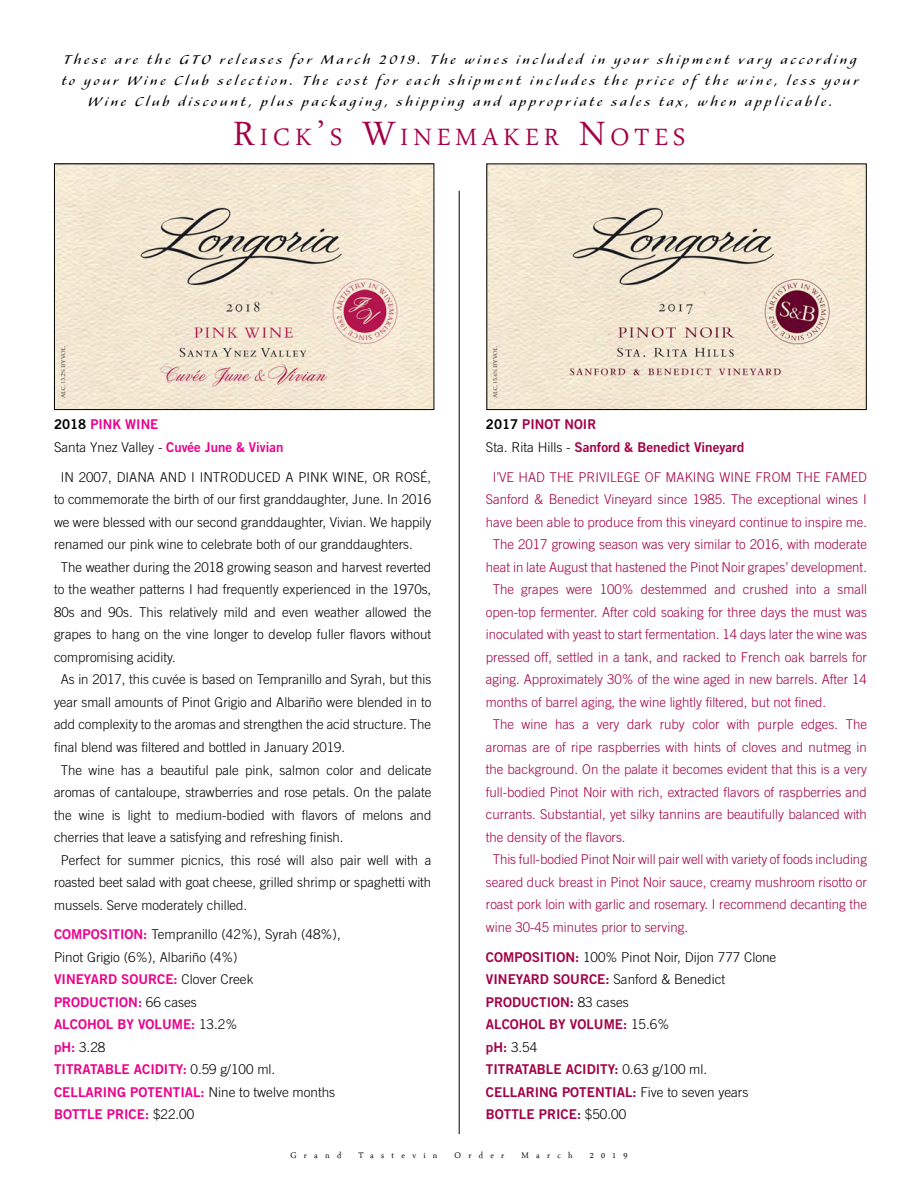
<style>
.page{position:relative;width:918px;height:1188px;background:#fff}
.page>*{position:absolute;margin:0;border:0;box-sizing:border-box;transform-origin:0 0}
.t1{font:34.65px "Arabic Typesetting";letter-spacing:.145em;color:#a30046}
.t2{font:16.5px/21px "Alexa Std";letter-spacing:.175em;color:#000;text-align:center}
.t3{font:300 13.5px/22.5px "Trade Gothic LT Std";color:#000}
.t4{font:300 13.5px "Trade Gothic LT Std";color:#a30046}
.t5{font:13.5px/22.5px "Trade Gothic LT Std Bd 2";color:#a30046}
.t6{font:13.5px/22.5px "Trade Gothic LT Std Bd 2";color:#ec008c}
.t7{font:12px "Arabic Typesetting";letter-spacing:.61em;color:#000}
.s1{font-size:49.5px}
.s2{color:#000}
.s3{font-family:"Trade Gothic LT Std Bd 2";font-weight:400;color:#ec008c}
.s4{font-family:"Trade Gothic LT Std";font-weight:300;color:#000}
.s5{font-family:"Trade Gothic LT Std Bd 2";font-weight:400;color:#a30046}
</style>
<div class="page">
<hr style="left:459px;top:191px;width:1px;height:943px;background:#000">
<img style="left:56px;top:166px;width:376px;height:242px">
<div style="left:54px;top:164px;width:380px;height:246px;border:1px solid #000"></div>
<img style="left:489px;top:166px;width:376px;height:242px">
<div style="left:487px;top:164px;width:380px;height:246px;border:1px solid #000"></div>
<p class="t2" style="left:61px;top:50px;width:799px">These are the GTO releases for March 2019. The wines included in your shipment vary according to your Wine Club selection. The cost for each shipment includes the price of the wine, less your<br>Wine Club discount, plus packaging, shipping and appropriate sales tax, when applicable.</p>
<h1 class="t1" style="left:233px;top:120px;width:454px"><span class="s1">R</span>ick<span class="s1">’</span>s <span class="s1">W</span>inemaker <span class="s1">N</span>otes</h1>
<p class="t6" style="left:54px;top:413px;width:106px"><span class="s2">2018</span> PINK WINE</p>
<p class="t3" style="left:54px;top:436px;width:231px">Santa Ynez Valley - <span class="s3">Cuvée June &amp; Vivian</span></p>
<p class="t3" style="left:61px;top:466px;width:372px">IN 2007, DIANA AND I INTRODUCED A PINK WINE, OR ROSÉ,</p>
<p class="t3" style="left:54px;top:488px;width:379px">to commemorate the birth of our first granddaughter, June. In 2016</p>
<p class="t3" style="left:54px;top:511px;width:379px">we were blessed with our second granddaughter, Vivian. We happily</p>
<p class="t3" style="left:54px;top:533px;width:360px">renamed our pink wine to celebrate both of our granddaughters.</p>
<p class="t3" style="left:61px;top:556px;width:372px">The weather during the 2018 growing season and harvest reverted</p>
<p class="t3" style="left:54px;top:578px;width:379px">to the weather patterns I had frequently experienced in the 1970s,</p>
<p class="t3" style="left:54px;top:601px;width:379px">80s and 90s. This relatively mild and even weather allowed the</p>
<p class="t3" style="left:54px;top:623px;width:379px">grapes to hang on the vine longer to develop fuller flavors without</p>
<p class="t3" style="left:54px;top:646px;width:123px">compromising acidity.</p>
<p class="t3" style="left:61px;top:668px;width:372px">As in 2017, this cuvée is based on Tempranillo and Syrah, but this</p>
<p class="t3" style="left:54px;top:691px;width:379px">year small amounts of Pinot Grigio and Albariño were blended in to</p>
<p class="t3" style="left:54px;top:713px;width:379px">add complexity to the aromas and strengthen the acid structure. The</p>
<p class="t3" style="left:54px;top:736px;width:293px">final blend was filtered and bottled in January 2019.</p>
<p class="t3" style="left:61px;top:758px;width:372px">The wine has a beautiful pale pink, salmon color and delicate</p>
<p class="t3" style="left:54px;top:781px;width:379px">aromas of cantaloupe, strawberries and rose petals. On the palate</p>
<p class="t3" style="left:54px;top:803px;width:379px">the wine is light to medium-bodied with flavors of melons and</p>
<p class="t3" style="left:54px;top:826px;width:291px">cherries that leave a satisfying and refreshing finish.</p>
<p class="t3" style="left:61px;top:848px;width:372px">Perfect for summer picnics, this rosé will also pair well with a</p>
<p class="t3" style="left:54px;top:871px;width:379px">roasted beet salad with goat cheese, grilled shrimp or spaghetti with</p>
<p class="t3" style="left:54px;top:893px;width:195px">mussels. Serve moderately chilled.</p>
<p class="t3" style="left:54px;top:923px;width:288px"><span class="s3">COMPOSITION:</span> Tempranillo (42%), Syrah (48%),<br>Pinot Grigio (6%), Albariño (4%)</p>
<p class="t6" style="left:54px;top:968px;width:201px">VINEYARD SOURCE: <span class="s4">Clover Creek<br></span>PRODUCTION: <span class="s4">66 cases<br></span>ALCOHOL BY VOLUME: <span class="s4">13.2%</span></p>
<p class="t3" style="left:54px;top:1036px;width:53px"><span class="s3">pH:</span> 3.28</p>
<p class="t6" style="left:54px;top:1058px;width:283px">TITRATABLE ACIDITY: <span class="s4">0.59 g/100 ml.<br></span>CELLARING POTENTIAL: <span class="s4">Nine to twelve months<br></span>BOTTLE PRICE: <span class="s4">$22.00</span></p>
<p class="t5" style="left:486px;top:413px;width:260px"><span class="s2">2017</span> PINOT NOIR<br><span class="s4">Sta. Rita Hills -</span> Sanford &amp; Benedict Vineyard</p>
<p class="t4" style="left:493px;top:469px;width:376px">I’VE HAD THE PRIVILEGE OF MAKING WINE FROM THE FAMED</p>
<p class="t4" style="left:486px;top:491px;width:383px">Sanford &amp; Benedict Vineyard since 1985. The exceptional wines I</p>
<p class="t4" style="left:486px;top:514px;width:383px">have been able to produce from this vineyard continue to inspire me.</p>
<p class="t4" style="left:493px;top:536px;width:376px">The 2017 growing season was very similar to 2016, with moderate</p>
<p class="t4" style="left:486px;top:559px;width:383px">heat in late August that hastened the Pinot Noir grapes’ development.</p>
<p class="t4" style="left:493px;top:581px;width:376px">The grapes were 100% destemmed and crushed into a small</p>
<p class="t4" style="left:486px;top:604px;width:383px">open-top fermenter. After cold soaking for three days the must was</p>
<p class="t4" style="left:486px;top:626px;width:383px">inoculated with yeast to start fermentation. 14 days later the wine was</p>
<p class="t4" style="left:486px;top:649px;width:383px">pressed off, settled in a tank, and racked to French oak barrels for</p>
<p class="t4" style="left:486px;top:671px;width:383px">aging. Approximately 30% of the wine aged in new barrels. After 14</p>
<p class="t4" style="left:486px;top:694px;width:342px">months of barrel aging, the wine lightly filtered, but not fined.</p>
<p class="t4" style="left:493px;top:716px;width:376px">The wine has a very dark ruby color with purple edges. The</p>
<p class="t4" style="left:486px;top:739px;width:383px">aromas are of ripe raspberries with hints of cloves and nutmeg in</p>
<p class="t4" style="left:486px;top:761px;width:383px">the background. On the palate it becomes evident that this is a very</p>
<p class="t4" style="left:486px;top:784px;width:383px">full-bodied Pinot Noir with rich, extracted flavors of raspberries and</p>
<p class="t4" style="left:486px;top:806px;width:383px">currants. Substantial, yet silky tannins are beautifully balanced with</p>
<p class="t4" style="left:486px;top:829px;width:141px">the density of the flavors.</p>
<p class="t4" style="left:493px;top:851px;width:376px">This full-bodied Pinot Noir will pair well with variety of foods including</p>
<p class="t4" style="left:486px;top:874px;width:383px">seared duck breast in Pinot Noir sauce, creamy mushroom risotto or</p>
<p class="t4" style="left:486px;top:896px;width:383px">roast pork loin with garlic and rosemary. I recommend decanting the</p>
<p class="t4" style="left:486px;top:919px;width:204px">wine 30-45 minutes prior to serving.</p>
<p class="t3" style="left:486px;top:945px;width:292px"><span class="s5">COMPOSITION:</span> 100% Pinot Noir, Dijon 777 Clone<br><span class="s5">VINEYARD SOURCE:</span> Sanford &amp; Benedict</p>
<p class="t5" style="left:486px;top:990px;width:185px">PRODUCTION: <span class="s4">83 cases<br></span>ALCOHOL BY VOLUME: <span class="s4">15.6%</span></p>
<p class="t3" style="left:486px;top:1035px;width:53px"><span class="s5">pH:</span> 3.54</p>
<p class="t5" style="left:486px;top:1058px;width:264px">TITRATABLE ACIDITY: <span class="s4">0.63 g/100 ml.<br></span>CELLARING POTENTIAL: <span class="s4">Five to seven years<br></span>BOTTLE PRICE: <span class="s4">$50.00</span></p>
<p class="t7" style="left:290px;top:1150px;width:52px">Grand</p>
<p class="t7" style="left:358px;top:1150px;width:81px">Tastevin</p>
<p class="t7" style="left:455px;top:1150px;width:51px">Order</p>
<p class="t7" style="left:521px;top:1150px;width:53px">March</p>
<p class="t7" style="left:590px;top:1150px;width:39px">2019</p>
</div>
